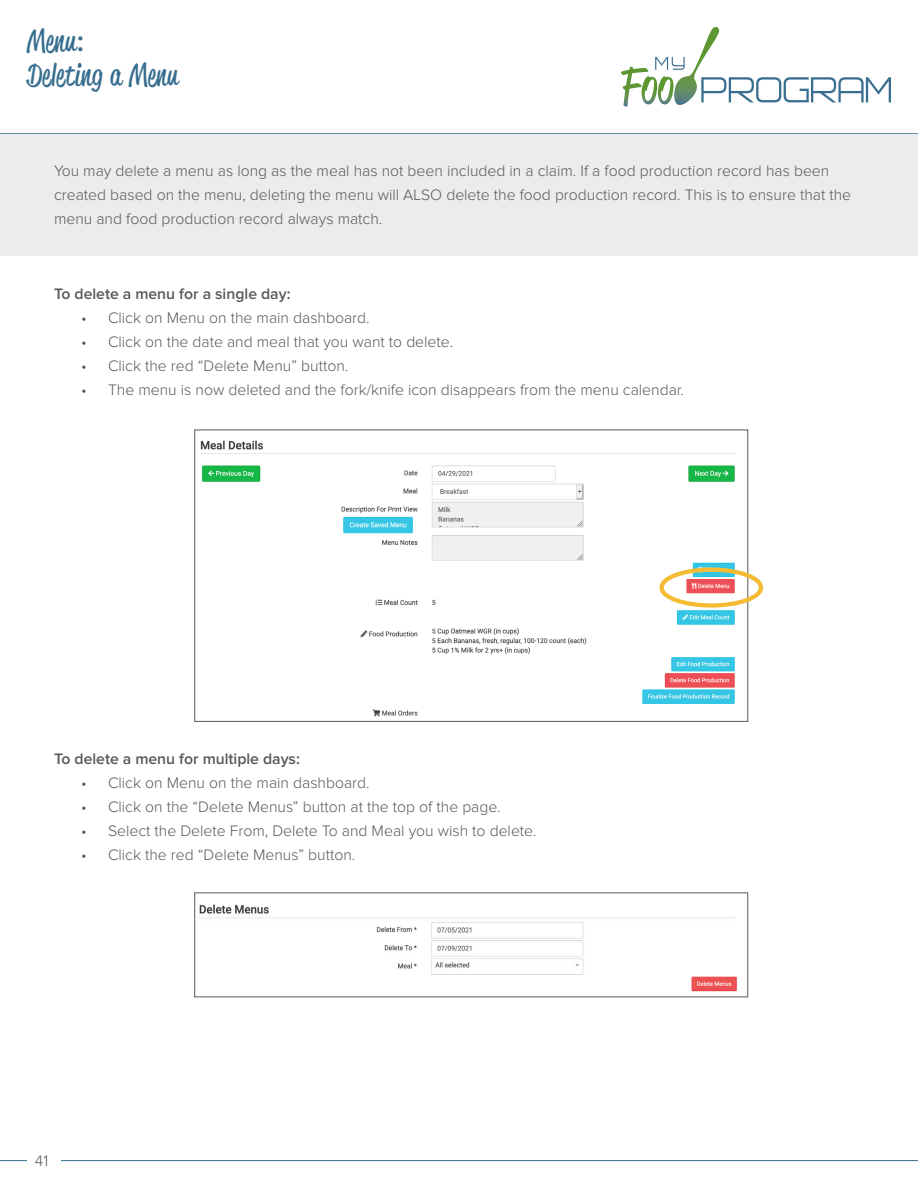
<style>
.page{position:relative;width:918px;height:1188px;background:#fff}
.page>*{position:absolute;margin:0;border:0;box-sizing:border-box;transform-origin:0 0}
.t1{font:30px/34.5px "Reklame Script Regular DEMO";letter-spacing:.025em;color:#386e8f}
.t2{font:300 15.75px/24px "Proxima Nova";color:#57585a}
.t3{font:600 15.75px "Proxima Nova";color:#57585a}
.s1{font-family:"Proxima Nova";font-weight:600}
</style>
<div class="page">
<hr style="left:0;top:1160px;width:918px;height:1px;background:#386e8f">
<div style="left:27px;top:1145px;width:34px;height:34px;background:#fff"></div>
<svg style="left:621px;top:27px;width:270px;height:80px"></svg>
<hr style="left:0;top:133px;width:918px;height:1px;background:#386e8f">
<img style="left:200px;top:440px;width:546px;height:277px">
<img style="left:199px;top:904px;width:538px;height:88px">
<div style="left:0;top:135px;width:918px;height:121px;background:#ececee"></div>
<div style="left:659px;top:567px;width:104px;height:41px;border:4px solid #f5bb33;border-radius:50%"></div>
<p class="t1" style="left:27px;top:26px;width:153px">Menu<span class="s1">:<br></span>Deleting a Menu</p>
<p class="t2" style="left:54px;top:160px;width:799px">You may delete a menu as long as the meal has not been included in a claim. If a food production record has been created based on the menu, deleting the menu will ALSO delete the food production record. This is to ensure that the menu and food production record always match.</p>
<p class="t3" style="left:54px;top:287px;width:238px">To delete a menu for a single day:</p>
<p class="t2" style="left:81px;top:307px;width:290px">• Click on Menu on the main dashboard.</p>
<p class="t2" style="left:81px;top:331px;width:374px">• Click on the date and meal that you want to delete.</p>
<p class="t2" style="left:81px;top:355px;width:269px">• Click the red “Delete Menu” button.</p>
<p class="t2" style="left:81px;top:379px;width:605px">• The menu is now deleted and the fork/knife icon disappears from the menu calendar.</p>
<p class="t3" style="left:54px;top:751px;width:247px">To delete a menu for multiple days:</p>
<p class="t2" style="left:81px;top:771px;width:290px">• Click on Menu on the main dashboard.</p>
<p class="t2" style="left:81px;top:795px;width:421px">• Click on the “Delete Menus” button at the top of the page.</p>
<p class="t2" style="left:81px;top:819px;width:457px">• Select the Delete From, Delete To and Meal you wish to delete.</p>
<p class="t2" style="left:81px;top:843px;width:276px">• Click the red “Delete Menus” button.</p>
<p class="t2" style="left:35px;top:1149px;width:15px">41</p>
</div>
